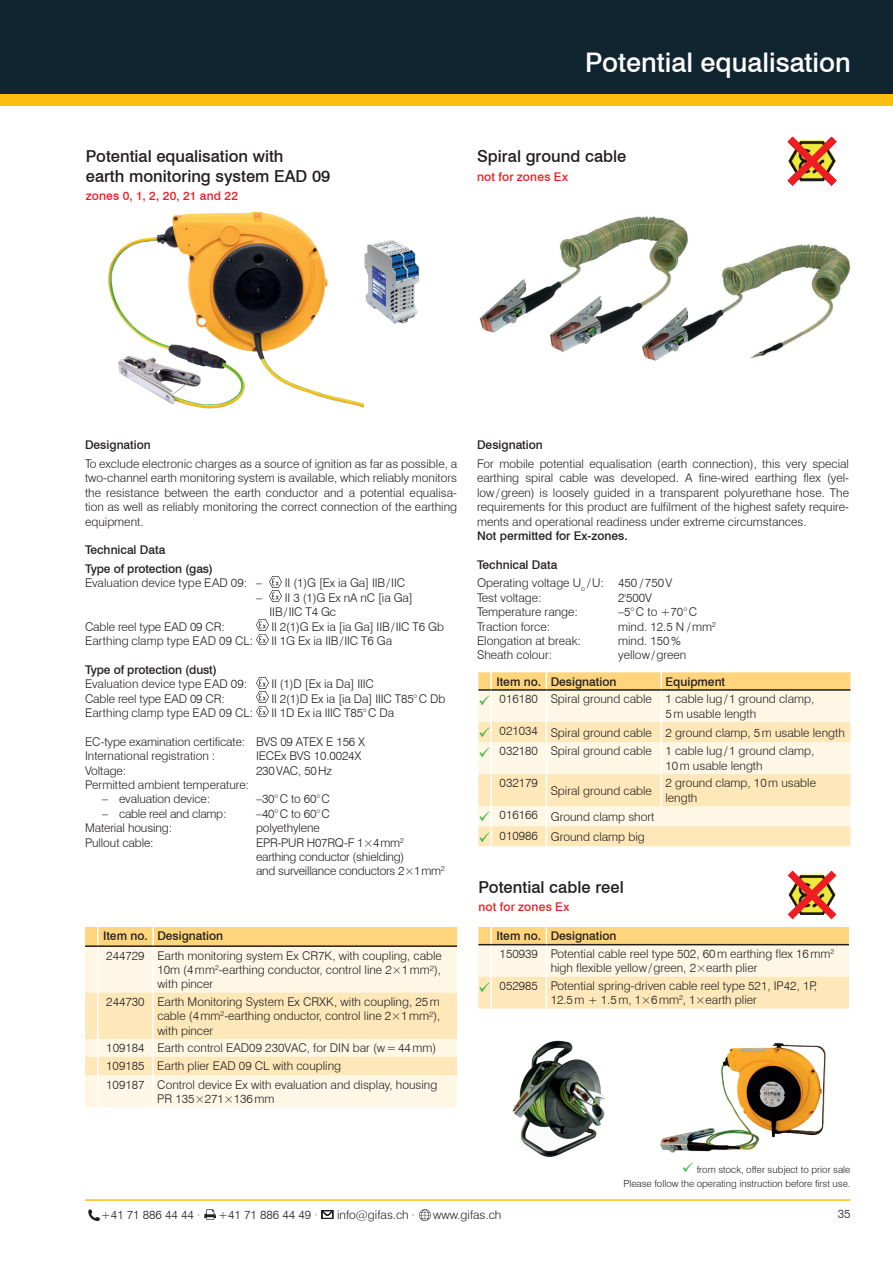
<style>
.page{position:relative;width:893px;height:1263px;background:#fff}
.page>*{position:absolute;margin:0;border:0;box-sizing:border-box;transform-origin:0 0}
.t1{font:500 27px "Swiss 721 BT";color:#fff}
.t2{font:500 16.5px/19.5px "Swiss 721 BT";color:#231f20}
.t3{font:300 12px/14.4px "Swiss 721 BT";color:#231f20}
.t4{font:500 12px/18.6px "Swiss 721 BT";color:#231f20}
.t5{font:300 12px/14.4px "Swiss 721 BT";letter-spacing:-.02em;color:#231f20}
.t6{font:500 12px "Swiss 721 BT";letter-spacing:.015em;color:#ee1d23}
.t7{font:300 9.75px/14.4px "Swiss 721 BT";color:#231f20;text-align:right}
.s1{font-weight:500}
.s2{color:#3eb649}
</style>
<div class="page">
<div style="left:0;top:85px;width:893px;height:21px;background:#fdbe12"></div>
<div style="left:0;top:0;width:893px;height:94px;background:#112530"></div>
<hr style="left:85px;top:1199px;width:765px;height:2px;background:#fdbe12">
<svg style="left:88px;top:1209px;width:12px;height:12px"></svg>
<svg style="left:204px;top:1209px;width:12px;height:11px"></svg>
<svg style="left:322px;top:1210px;width:11px;height:9px"></svg>
<svg style="left:419px;top:1209px;width:12px;height:12px"></svg>
<img style="left:108px;top:211px;width:256px;height:198px">
<img style="left:355px;top:233px;width:65px;height:98px">
<img style="left:479px;top:216px;width:371px;height:145px">
<svg style="left:788px;top:137px;width:48px;height:49px"></svg>
<svg style="left:788px;top:870px;width:48px;height:49px"></svg>
<img style="left:512px;top:1040px;width:95px;height:117px">
<img style="left:660px;top:1042px;width:166px;height:111px">
<svg style="left:270px;top:576px;width:12px;height:26px"></svg>
<svg style="left:256px;top:620px;width:12px;height:25px"></svg>
<svg style="left:256px;top:677px;width:12px;height:40px"></svg>
<div style="left:478px;top:691px;width:372px;height:31px;background:#fef7e6"></div>
<svg style="left:478px;top:722px;width:372px;height:124px;background:#feeecc"></svg>
<hr style="left:546px;top:691px;width:1px;height:31px;background:#fff">
<hr style="left:660px;top:691px;width:2px;height:31px;background:#fff">
<svg style="left:546px;top:722px;width:1px;height:20px"></svg>
<hr style="left:660px;top:722px;width:2px;height:20px;background:#fff">
<hr style="left:546px;top:742px;width:1px;height:32px;background:#fff">
<hr style="left:660px;top:742px;width:2px;height:32px;background:#fff">
<hr style="left:546px;top:774px;width:1px;height:32px;background:#fff">
<hr style="left:660px;top:774px;width:2px;height:32px;background:#fff">
<svg style="left:546px;top:806px;width:1px;height:40px"></svg>
<svg style="left:478px;top:672px;width:372px;height:19px;background:#ecc87a"></svg>
<hr style="left:490px;top:691px;width:2px;height:31px;background:#fff">
<hr style="left:490px;top:722px;width:2px;height:20px;background:#fff">
<hr style="left:490px;top:742px;width:2px;height:32px;background:#fff">
<hr style="left:490px;top:774px;width:2px;height:32px;background:#fff">
<hr style="left:490px;top:806px;width:2px;height:20px;background:#fff">
<hr style="left:490px;top:826px;width:2px;height:20px;background:#fff">
<svg style="left:478px;top:927px;width:372px;height:82px;background:#f9e6bc"></svg>
<div style="left:85px;top:947px;width:372px;height:160px;background:#fef7e6"></div>
<hr style="left:152px;top:947px;width:2px;height:45px;background:#fff">
<hr style="left:152px;top:1075px;width:2px;height:32px;background:#fff">
<hr style="left:97px;top:947px;width:2px;height:45px;background:#fff">
<svg style="left:85px;top:992px;width:372px;height:83px;background:#feebc4"></svg>
<hr style="left:97px;top:1075px;width:2px;height:32px;background:#fff">
<svg style="left:85px;top:927px;width:372px;height:20px;background:#efc977"></svg>
<hr style="left:98px;top:945px;width:55px;height:2px;background:#231f20">
<h2 class="t2" style="left:86px;top:146px;width:246px">Potential equalisation with<br>earth monitoring system EAD 09</h2>
<p class="t6" style="left:86px;top:189px;width:154px">zones 0, 1, 2, 20, 21 and 22</p>
<h1 class="t1" style="left:585px;top:46px;width:267px">Potential equalisation</h1>
<h2 class="t2" style="left:477px;top:146px;width:151px">Spiral ground cable</h2>
<p class="t6" style="left:477px;top:169px;width:92px">not for zones Ex</p>
<p class="t4" style="left:85px;top:436px;width:67px">Designation</p>
<p class="t3" style="left:85px;top:456px;width:374px;text-align:justify">To exclude electronic charges as a source of ignition as far as possible, a two-channel earth monitoring system is available, which reliably monitors the resistance between the earth conductor and a potential equalisa&shy;tion as well as reliably monitoring the correct connection of the earthing equipment.</p>
<p class="t4" style="left:85px;top:541px;width:130px">Technical Data<br>Type of protection (gas)</p>
<p class="t3" style="left:85px;top:576px;width:178px">Evaluation device type EAD 09: –</p>
<p class="t3" style="left:285px;top:576px;width:122px">II (1)G [Ex ia Ga] IIB/IIC</p>
<p class="t3" style="left:270px;top:590px;width:145px;text-indent:-14px">– II 3 (1)G Ex nA nC [ia Ga]<br>IIB/IIC T4 Gc</p>
<p class="t3" style="left:85px;top:619px;width:141px">Cable reel type EAD 09 CR:</p>
<p class="t3" style="left:271px;top:619px;width:174px">II 2(1)G Ex ia [ia Ga] IIB/IIC T6 Gb</p>
<p class="t3" style="left:85px;top:633px;width:170px">Earthing clamp type EAD 09 CL:</p>
<p class="t3" style="left:271px;top:633px;width:122px">II 1G Ex ia IIB/IIC T6 Ga</p>
<p class="t4" style="left:85px;top:660px;width:133px">Type of protection (dust)</p>
<p class="t3" style="left:85px;top:677px;width:164px">Evaluation device type EAD 09:</p>
<p class="t3" style="left:271px;top:677px;width:104px">II (1)D [Ex ia Da] IIIC</p>
<p class="t3" style="left:85px;top:691px;width:141px">Cable reel type EAD 09 CR:</p>
<p class="t3" style="left:271px;top:691px;width:175px">II 2(1)D Ex ia [ia Da] IIIC T85°C Db</p>
<p class="t3" style="left:85px;top:705px;width:170px">Earthing clamp type EAD 09 CL:</p>
<p class="t3" style="left:271px;top:705px;width:124px">II 1D Ex ia IIIC T85°C Da</p>
<p class="t3" style="left:85px;top:734px;width:282px">EC-type examination certificate: BVS 09 ATEX E 156 X<br>International registration :</p>
<p class="t3" style="left:256px;top:749px;width:107px">IECEx BVS 10.0024X</p>
<p class="t3" style="left:85px;top:763px;width:43px">Voltage:</p>
<p class="t3" style="left:256px;top:763px;width:78px">230VAC, 50Hz</p>
<p class="t3" style="left:85px;top:777px;width:165px">Permitted ambient temperature:</p>
<p class="t3" style="left:102px;top:792px;width:110px">– evaluation device:</p>
<p class="t3" style="left:256px;top:792px;width:75px">–30°C to 60°C</p>
<p class="t5" style="left:102px;top:806px;width:126px">– cable reel and clamp:</p>
<p class="t3" style="left:256px;top:806px;width:75px">–40°C to 60°C</p>
<p class="t3" style="left:85px;top:821px;width:89px">Material housing:</p>
<p class="t3" style="left:256px;top:821px;width:65px">polyethylene</p>
<p class="t3" style="left:85px;top:835px;width:70px">Pullout cable:</p>
<p class="t5" style="left:256px;top:835px;width:190px">EPR-PUR H07RQ-F 1×4mm<sup>2 </sup>earthing conductor (shielding)<br>and surveillance conductors 2×1mm<sup>2</sup></p>
<p class="t4" style="left:103px;top:927px;width:122px">Item no. Designation</p>
<p class="t3" style="left:157px;top:948px;width:286px;text-align:justify;text-indent:-51px">244729 Earth monitoring system Ex CR7K, with coupling, cable 10m (4mm<sup>2</sup>-earthing conductor, control line 2×1mm²), with pincer</p>
<p class="t3" style="left:157px;top:994px;width:285px;text-align:justify;text-indent:-51px">244730 Earth Monitoring System Ex CRXK, with coupling, 25m cable (4mm<sup>2</sup>-earthing onductor, control line 2×1mm²), with pincer</p>
<p class="t3" style="left:106px;top:1039px;width:333px;line-height:18.1px">109184 Earth control EAD09 230VAC, for DIN bar (w=44mm)<br>109185 Earth plier EAD 09 CL with coupling<br>109187 Control device Ex with evaluation and display, housing</p>
<p class="t3" style="left:157px;top:1091px;width:119px">PR 135×271×136mm</p>
<p class="t4" style="left:477px;top:436px;width:67px">Designation</p>
<p class="t3" style="left:477px;top:456px;width:374px;text-align:justify">For mobile potential equalisation (earth connection), this very special earthing spiral cable was developed. A fine-wired earthing flex (yel&shy;low/green) is loosely guided in a transparent polyurethane hose. The requirements for this product are fulfilment of the highest safety require&shy;ments and operational readiness under extreme circumstances.</p>
<p class="t4" style="left:477px;top:526px;width:152px">Not permitted for Ex-zones.</p>
<p class="t3" style="left:477px;top:555px;width:197px;line-height:18.6px"><span class="s1">Technical Data<br></span>Operating voltage U<sub>o</sub> /U: 450 /750V</p>
<p class="t3" style="left:477px;top:590px;width:66px">Test voltage:</p>
<p class="t3" style="left:618px;top:590px;width:36px">2'500V</p>
<p class="t3" style="left:477px;top:605px;width:102px">Temperature range:</p>
<p class="t3" style="left:618px;top:605px;width:81px">–5°C to +70°C</p>
<p class="t3" style="left:477px;top:619px;width:75px">Traction force:</p>
<p class="t3" style="left:618px;top:619px;width:99px">mind. 12.5 N /mm<sup>2</sup></p>
<p class="t3" style="left:477px;top:633px;width:105px">Elongation at break:</p>
<p class="t3" style="left:618px;top:633px;width:64px">mind. 150%</p>
<p class="t3" style="left:477px;top:648px;width:77px">Sheath colour:</p>
<p class="t3" style="left:618px;top:648px;width:70px">yellow/green</p>
<p class="t4" style="left:496px;top:672px;width:122px">Item no. Designation</p>
<p class="t4" style="left:665px;top:672px;width:61px">Equipment</p>
<p class="t3" style="left:665px;top:692px;width:150px;text-indent:-187px"><span class="s2">✓</span> 016180 Spiral ground cable 1 cable lug/1 ground clamp,<br>5m usable length</p>
<p class="t3" style="left:478px;top:725px;width:368px"><span class="s2">✓</span> 021034 Spiral ground cable 2 ground clamp, 5m usable length</p>
<p class="t3" style="left:665px;top:744px;width:150px;text-indent:-187px"><span class="s2">✓</span> 032180 Spiral ground cable 1 cable lug/1 ground clamp,<br>10m usable length</p>
<p class="t3" style="left:500px;top:776px;width:40px">032179</p>
<p class="t3" style="left:551px;top:783px;width:103px">Spiral ground cable</p>
<p class="t3" style="left:665px;top:776px;width:152px">2 ground clamp, 10m usable length</p>
<p class="t3" style="left:478px;top:809px;width:178px"><span class="s2">✓</span> 016166 Ground clamp short</p>
<p class="t3" style="left:478px;top:829px;width:168px"><span class="s2">✓</span> 010986 Ground clamp big</p>
<h2 class="t2" style="left:478px;top:877px;width:147px">Potential cable reel</h2>
<p class="t6" style="left:478px;top:900px;width:92px">not for zones Ex</p>
<p class="t3" style="left:496px;top:927px;width:339px;line-height:17.5px"><span class="s1">Item no. Designation<br></span>150939 Potential cable reel type 502, 60m earthing flex 16mm<sup>2</sup></p>
<p class="t3" style="left:551px;top:961px;width:208px">high flexible yellow/green, 2×earth plier</p>
<p class="t3" style="left:551px;top:978px;width:268px;text-indent:-72px"><span class="s2">✓</span> 052985 Potential spring-driven cable reel type 521, IP42, 1P,<br>12.5m + 1.5m, 1×6mm<sup>2</sup>, 1×earth plier</p>
<p class="t7" style="left:623px;top:1162px;width:228px"><span class="s2">✓</span> from stock, offer subject to prior sale<br>Please follow the operating instruction before first use.</p>
<p class="t3" style="left:101px;top:1207px;width:101px">+41 71 886 44 44 ·</p>
<p class="t3" style="left:218px;top:1207px;width:101px">+41 71 886 44 49 ·</p>
<p class="t3" style="left:337px;top:1207px;width:80px">info@gifas.ch ·</p>
<p class="t3" style="left:433px;top:1207px;width:70px">www.gifas.ch</p>
<p class="t3" style="left:838px;top:1207px;width:14px">35</p>
</div>
